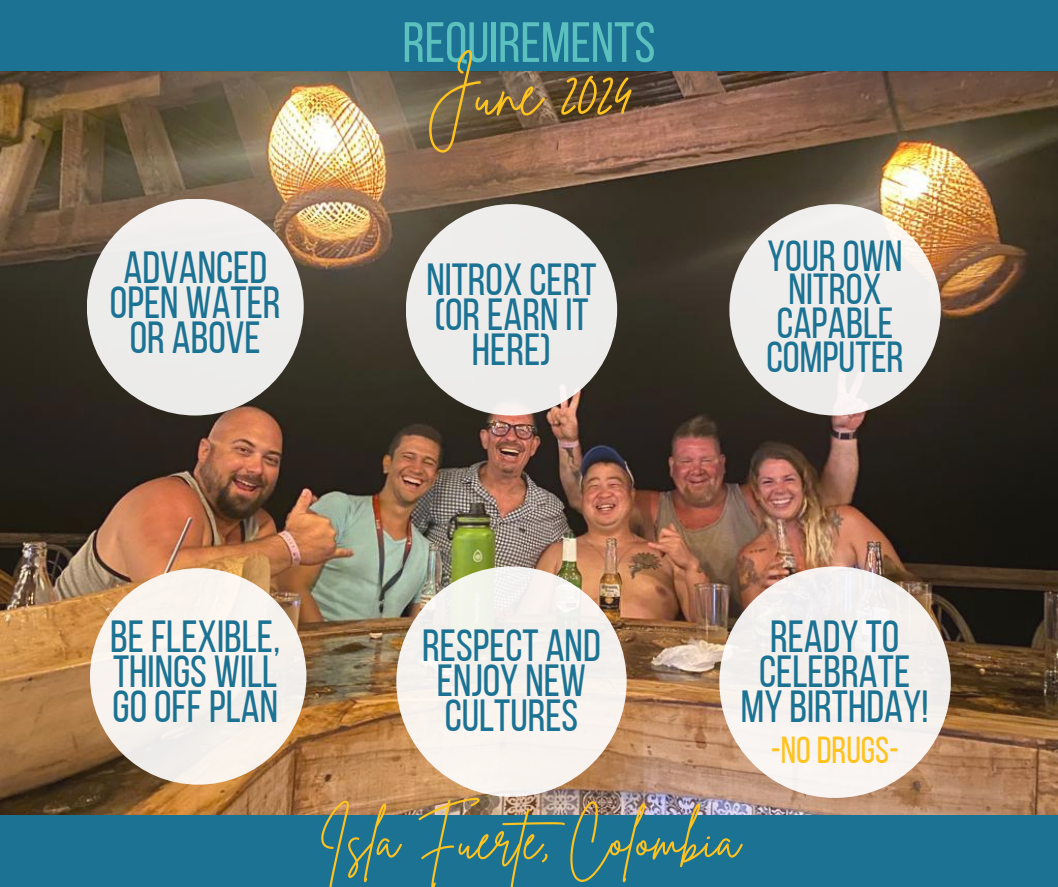
<style>
.page{position:relative;width:1058px;height:887px;background:#fff}
.page>*{position:absolute;margin:0;border:0;box-sizing:border-box;transform-origin:0 0}
.t1{font:64.65px "Brittany Signature";color:#ffc31f}
.t2{font:56.55px "Bebas Neue";color:#5bc0be}
.t3{font:55.65px "Brittany Signature";color:#ffc31f}
.t4{font:44.85px/34.8px "Bebas Neue";color:#1c7293;text-align:center}
.t5{font:43.35px/33.8px "Bebas Neue";color:#1c7293;text-align:center}
.t6{font:37.5px "Bebas Neue";color:#ffc31f}
</style>
<div class="page">
<div style="left:0;top:0;width:1058px;height:72px;background:#1c7293"></div>
<img style="left:0;top:72px;width:1057px;height:743px">
<div style="left:0;top:815px;width:1058px;height:71px;background:#1c7293"></div>
<div style="left:87px;top:198px;width:217px;height:217px;background:#edeceb;border-radius:50%"></div>
<div style="left:729px;top:204px;width:211px;height:211px;background:#eeedec;border-radius:50%"></div>
<div style="left:406px;top:204px;width:211px;height:211px;background:#edeceb;border-radius:50%"></div>
<div style="left:90px;top:568px;width:216px;height:216px;background:#f8f3ee;border-radius:50%"></div>
<div style="left:719px;top:566px;width:231px;height:232px;background:#f5f1ee;border-radius:50%"></div>
<div style="left:396px;top:566px;width:230px;height:230px;background:#f7f3ee;border-radius:50%"></div>
<p class="t4" style="left:110px;top:254px;width:172px">ADVANCED<br>OPEN WATER<br>OR ABOVE</p>
<p class="t2" style="left:402px;top:19px;width:254px">REQUIREMENTS</p>
<p class="t1" style="left:426px;top:51px;width:208px">June 2024</p>
<p class="t4" style="left:426px;top:266px;width:172px">NITROX CERT (OREARN IT<br>HERE)</p>
<p class="t5" style="left:766px;top:243px;width:139px">YOUROWN<br>NITROX<br>CAPABLE<br>COMPUTER</p>
<p class="t4" style="left:110px;top:623px;width:171px;text-align:justify">BEFLEXIBLE, THINGS WILL GOOFFPLAN</p>
<p class="t4" style="left:422px;top:632px;width:180px">RESPECT AND<br>ENJOY NEW<br>CULTURES</p>
<p class="t4" style="left:741px;top:623px;width:189px">READY TO<br>CELEBRATE<br>MY BIRTHDAY!</p>
<p class="t6" style="left:771px;top:735px;width:130px">-NODRUGS-</p>
<p class="t3" style="left:318px;top:803px;width:422px">Isla Fuerte, Colombia</p>
</div>
